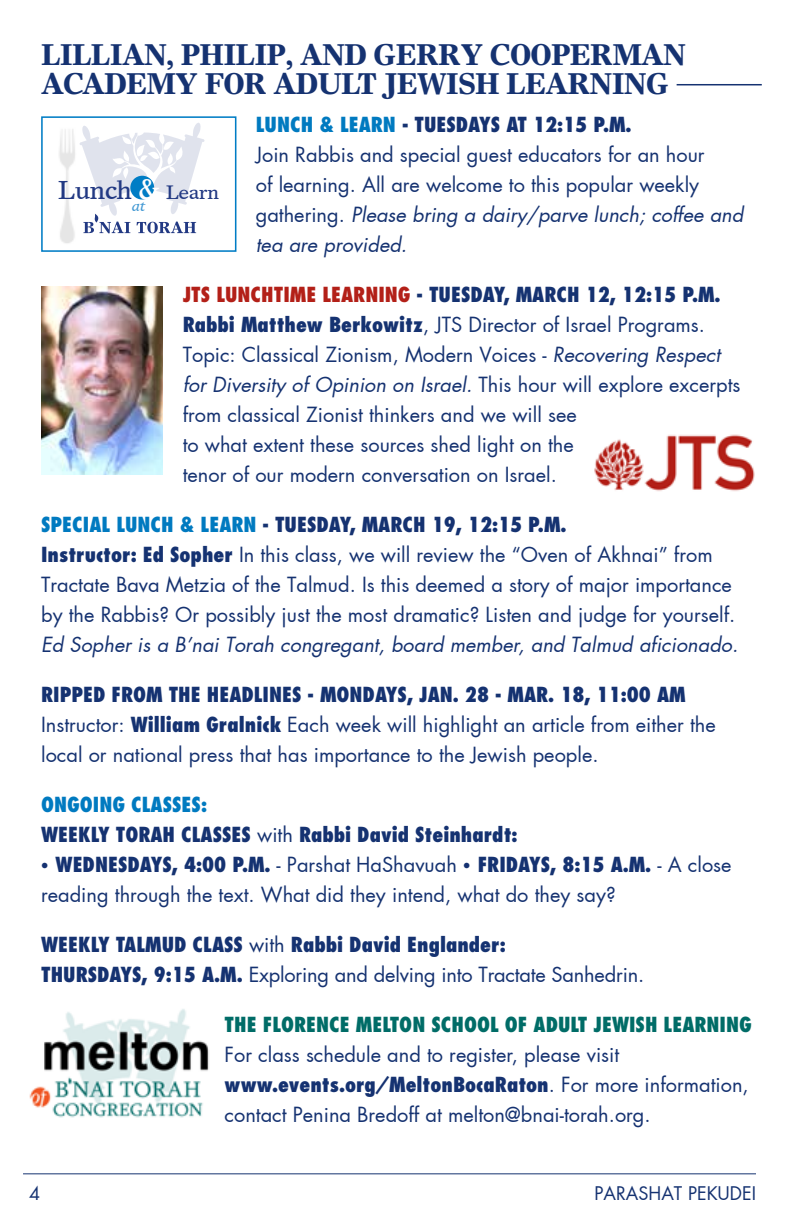
<style>
.page{position:relative;width:792px;height:1224px;background:#fff}
.page>*{position:absolute;margin:0;border:0;box-sizing:border-box;transform-origin:0 0}
.t1{font:700 29.6px/29.6px "Greco Europa S Si";letter-spacing:-.03em;color:#153271}
.t2{font:25.6px "Greco Europa S Si";letter-spacing:-.02em;color:#223983}
.t3{font:20px/30px "Kudos Book S Si";color:#153271}
.t4{font:800 condensed 20px/30px "Kudos S Si";color:#153271}
.t5{font:italic 20px "Kudos Book S Si";color:#153271}
.t6{font:800 condensed 20px "Kudos S Si";color:#006c67}
.t7{font:18px "Kudos Book S Si";color:#153271}
.t8{font:italic 14.8px "Greco Europa S Si";color:#4198d3}
.s1{color:#007ac0}
.s2{font-style:italic}
.s3{color:#b32018}
.s4{font-family:"Kudos S Si";font-weight:800;font-stretch:condensed}
.s5{font-family:"Kudos Book S Si";font-weight:400;font-stretch:normal}
.s6{font-size:27.8px;color:#fff}
.s7{font-size:19.2px}
</style>
<div class="page">
<hr style="left:23px;top:1173px;width:733px;height:1px;background:#153271">
<hr style="left:677px;top:84px;width:85px;height:1px;background:#153271">
<div style="left:41px;top:116px;width:195px;height:136px;background:#fff;border:2px solid #007dc5"></div>
<img style="left:59px;top:129px;width:16px;height:114px">
<svg style="left:79px;top:123px;width:126px;height:110px"></svg>
<img style="left:594px;top:434px;width:161px;height:57px">
<img style="left:41px;top:287px;width:122px;height:187px">
<img style="left:29px;top:1009px;width:180px;height:109px">
<h1 class="t1" style="left:41px;top:39px;width:642px">LILLIAN, PHILIP, AND GERRY COOPERMAN<br>ACADEMY FOR ADULT JEWIS</h1>
<h1 class="t1" style="left:475px;top:68px;width:113px">H LEARNIN</h1>
<h1 class="t1" style="left:646px;top:68px;width:24px">G</h1>
<p class="t4" style="left:256px;top:110px;width:377px"><span class="s1">LUNCH &amp; LEARN</span> - TUESDAYS AT 12:15 P.M.</p>
<p class="t3" style="left:256px;top:140px;width:489px">Join Rabbis and special guest educators for an hour<br>of learning. All are welcome to this popular weekly gathering. <span class="s2">Please bring a dairy/parve lunch; coffee and tea are provided.</span></p>
<p class="t4" style="left:183px;top:280px;width:539px"><span class="s3">JTS LUNCHTIME LEARNING</span> - TUESDAY, MARCH 12, 12:15 P.M.</p>
<p class="t3" style="left:183px;top:310px;width:559px"><span class="s4">RABBI MATTHEW BERKOWITZ</span>, JTS Director of I srael Programs.<br>Topic: Classical Zionism, Modern Voices - <span class="s2">Recovering Respect for Diversity of Opinion on Israel.</span> This hour will explore excerpts from classical Zionist thinkers and we will see<br>to what extent these sources shed light on the<br>tenor of our modern conversation on Israel.</p>
<p class="t4" style="left:41px;top:510px;width:527px"><span class="s1">SPECIAL LUNCH &amp; LEARN</span> - TUESDAY, MARCH 19, 12:15 P.M.</p>
<p class="t3" style="left:41px;top:540px;width:696px"><span class="s4">INSTRUCTOR: ED SOPHER</span> In this class, we will review the “Oven of Akhnai” from<br>Tractate Bava Metzia of the Talmud. I s this deemed a story of major importance by the Rabbis? Or possibly just the most dramatic? Listen and judge for yourself.</p>
<p class="t5" style="left:41px;top:631px;width:699px">Ed Sopher is a B’nai Torah congregant, board member, and Talmud aficionado.</p>
<p class="t4" style="left:41px;top:680px;width:645px">RIPPED FROM THE HEADLINES - MONDAYS, JAN. 28 - MAR. 18, 11:00 AM</p>
<p class="t3" style="left:41px;top:710px;width:676px">I nstructor: <span class="s4">WILLIAM GRALNICK</span> Each week will highlight an article from either the local or national press that has importance to the Jewish people.</p>
<p class="t4" style="left:41px;top:790px;width:692px"><span class="s1">ONGOING CLASSES:<br></span>WEEKLY TORAH CLASSES <span class="s5">with</span> RABBI DAVID STEINHARDT:<br><sup>.</sup> WEDNESDAYS, 4:00 P.M. <span class="s5">- Parshat H aShavuah</span> <sup>.</sup> FRIDAYS, 8:15 A.M. <span class="s5">- A close</span></p>
<p class="t3" style="left:41px;top:880px;width:576px">reading through the text. What did they intend, what do they say?</p>
<p class="t4" style="left:41px;top:930px;width:466px">WEEKLY TALMUD CLASS <span class="s5">with</span> RABBI DAVID ENGLANDER:</p>
<p class="t3" style="left:41px;top:960px;width:605px"><span class="s4">THURSDAYS, 9:15 A.M.</span> Exploring and delving into Tractate Sanhedrin.</p>
<p class="t6" style="left:225px;top:1012px;width:529px">THE FLORENCE MELTON SCHOOL OF ADULT JEWISH LEARNING</p>
<p class="t3" style="left:225px;top:1040px;width:396px">For class schedule and to register, please visit</p>
<p class="t4" style="left:225px;top:1070px;width:526px">WWW.EVENTS.ORG/MELTONBOCARATON<span class="s5">. For more information,</span></p>
<p class="t3" style="left:225px;top:1100px;width:428px">contact Penina Bredoff at melton@bnai-torah.org.</p>
<p class="t2" style="left:58px;top:174px;width:163px">Lunch <span class="s6">&amp;</span> <span class="s7">Learn</span></p>
<p class="t8" style="left:132px;top:197px;width:15px">at</p>
<p class="t7" style="left:29px;top:1181px;width:13px">4</p>
<p class="t7" style="left:595px;top:1181px;width:163px">parashat pekudei</p>
</div>
